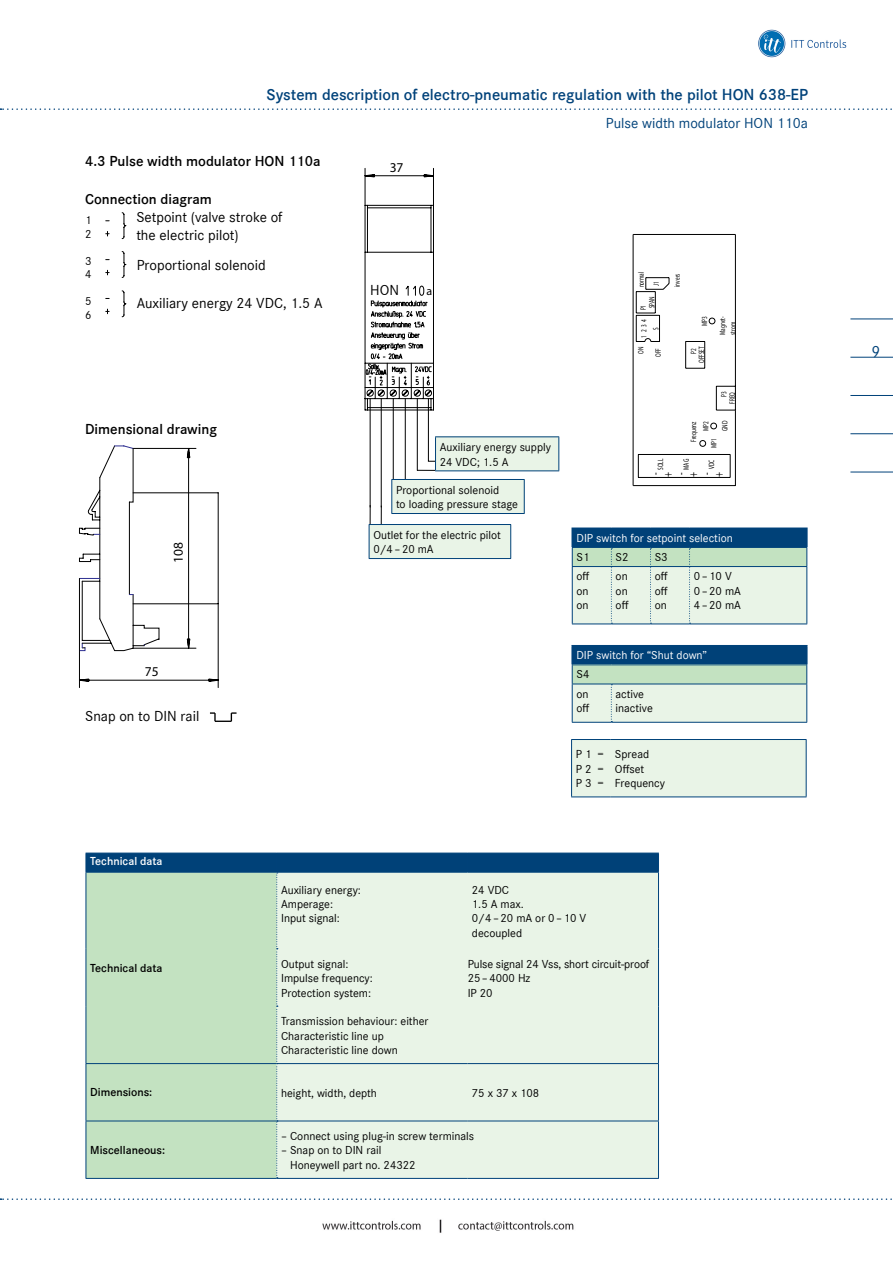
<style>
.page{position:relative;width:893px;height:1263px;background:#fff}
.page>*{position:absolute;margin:0;border:0;box-sizing:border-box;transform-origin:0 0}
.t1{font:700 16.5px "Corporate S";color:#00427a}
.t2{font:16.5px "Corporate S";color:#00427a}
.t3{font:15px/18px "Corporate S";color:#000}
.t4{font:700 15px "Corporate S";color:#000}
.t5{font:15px "Corporate S";color:#00427a}
.t6{font:13.5px "Myriad Pro";color:#000}
.t7{font:12.45px/12.3px "Myriad Pro";color:#000;scale:.68 1}
.t8{font:12px/14.4px "Corporate S";color:#000}
.t9{font:12px "Corporate S";color:#fff}
.t10{font:700 12px "Corporate S";color:#000}
.t11{font:700 12px "Corporate S";color:#fff}
.t12{font:12px "Myriad Pro";color:#000}
.t13{font:7.8px/8.1px "Myriad Pro";color:#000;scale:.67 1}
</style>
<div class="page">
<hr style="left:850px;top:319px;width:43px;height:1px;background:#00427a">
<hr style="left:850px;top:357px;width:43px;height:1px;background:#00427a">
<hr style="left:850px;top:395px;width:43px;height:1px;background:#00427a">
<hr style="left:850px;top:433px;width:43px;height:1px;background:#00427a">
<hr style="left:850px;top:472px;width:43px;height:1px;background:#00427a">
<svg style="left:0;top:108px;width:892px;height:2px"></svg>
<svg style="left:0;top:1198px;width:892px;height:2px"></svg>
<svg style="left:105px;top:212px;width:21px;height:105px"></svg>
<svg style="left:632px;top:234px;width:104px;height:252px"></svg>
<svg style="left:364px;top:168px;width:76px;height:358px"></svg>
<svg style="left:79px;top:445px;width:140px;height:243px"></svg>
<svg style="left:210px;top:712px;width:27px;height:10px"></svg>
<div style="left:378px;top:255px;width:37px;height:26px;background:#fff"></div>
<div style="left:370px;top:284px;width:33px;height:16px;background:#fff"></div>
<div style="left:369px;top:524px;width:142px;height:34px;background:#e9f4e7"></div>
<hr style="left:369px;top:524px;width:142px;height:1px;background:#00427a">
<hr style="left:369px;top:525px;width:1px;height:33px;background:#00427a">
<hr style="left:369px;top:558px;width:142px;height:1px;background:#00427a">
<hr style="left:510px;top:525px;width:1px;height:33px;background:#00427a">
<div style="left:392px;top:479px;width:132px;height:34px;background:#e9f4e7"></div>
<hr style="left:391px;top:479px;width:134px;height:1px;background:#00427a">
<hr style="left:391px;top:480px;width:1px;height:33px;background:#00427a">
<hr style="left:391px;top:513px;width:134px;height:1px;background:#00427a">
<hr style="left:524px;top:480px;width:1px;height:33px;background:#00427a">
<div style="left:435px;top:437px;width:124px;height:34px;background:#e9f4e7"></div>
<hr style="left:435px;top:436px;width:124px;height:1px;background:#00427a">
<hr style="left:435px;top:437px;width:1px;height:33px;background:#00427a">
<hr style="left:435px;top:470px;width:124px;height:1px;background:#00427a">
<hr style="left:558px;top:437px;width:1px;height:33px;background:#00427a">
<hr style="left:571px;top:527px;width:40px;height:2px;background:#00427a">
<hr style="left:611px;top:527px;width:39px;height:2px;background:#00427a">
<hr style="left:650px;top:527px;width:40px;height:2px;background:#00427a">
<hr style="left:690px;top:527px;width:118px;height:2px;background:#00427a">
<hr style="left:572px;top:624px;width:39px;height:1px;background:#00427a">
<hr style="left:611px;top:624px;width:39px;height:1px;background:#00427a">
<hr style="left:650px;top:624px;width:40px;height:1px;background:#00427a">
<hr style="left:690px;top:624px;width:117px;height:1px;background:#00427a">
<svg style="left:571px;top:529px;width:237px;height:95px;background:#adc8c7"></svg>
<hr style="left:571px;top:645px;width:40px;height:1px;background:#00427a">
<hr style="left:611px;top:645px;width:196px;height:1px;background:#00427a">
<hr style="left:572px;top:722px;width:39px;height:1px;background:#00427a">
<hr style="left:611px;top:722px;width:196px;height:1px;background:#00427a">
<svg style="left:571px;top:646px;width:237px;height:76px;background:#a0bfbf"></svg>
<hr style="left:86px;top:1178px;width:191px;height:1px;background:#00427a">
<hr style="left:277px;top:1178px;width:191px;height:1px;background:#00427a">
<hr style="left:468px;top:1178px;width:191px;height:1px;background:#00427a">
<svg style="left:86px;top:853px;width:573px;height:325px;background:#cce1d3"></svg>
<hr style="left:658px;top:1121px;width:1px;height:57px;background:#00427a">
<div style="left:572px;top:740px;width:234px;height:56px;background:#e9f4e7"></div>
<hr style="left:571px;top:739px;width:40px;height:1px;background:#00427a">
<hr style="left:571px;top:740px;width:1px;height:56px;background:#00427a">
<hr style="left:611px;top:739px;width:195px;height:1px;background:#00427a">
<hr style="left:806px;top:740px;width:1px;height:56px;background:#00427a">
<hr style="left:571px;top:796px;width:40px;height:1px;background:#00427a">
<hr style="left:611px;top:796px;width:195px;height:1px;background:#00427a">
<img style="left:758px;top:29px;width:89px;height:29px">
<img style="left:322px;top:1219px;width:252px;height:14px">
<h1 class="t1" style="left:267px;top:82px;width:543px">System description of electro-pneumatic regulation with the pilot HON 638-EP</h1>
<p class="t4" style="left:85px;top:150px;width:237px">4.3 Pulse width modulator HON 110a</p>
<p class="t4" style="left:85px;top:188px;width:128px">Connection diagram</p>
<p class="t8" style="left:85px;top:213px;width:8px;line-height:13.5px">1<br>2</p>
<p class="t8" style="left:85px;top:253px;width:8px;line-height:13.5px">3<br>4</p>
<p class="t8" style="left:85px;top:294px;width:8px;line-height:13.5px">5<br>6</p>
<p class="t3" style="left:136px;top:207px;width:148px">Setpoint (valve stroke of the electric pilot)</p>
<p class="t3" style="left:137px;top:255px;width:130px">Proportional solenoid</p>
<p class="t3" style="left:137px;top:293px;width:187px">Auxiliary energy 24 VDC, 1.5 A</p>
<p class="t4" style="left:85px;top:418px;width:134px">Dimensional drawing</p>
<p class="t6" style="left:170px;top:563px;width:22px;rotate:-90deg">108</p>
<p class="t6" style="left:145px;top:663px;width:15px">75</p>
<p class="t3" style="left:85px;top:706px;width:116px">Snap on to DIN rail</p>
<p class="t11" style="left:90px;top:852px;width:74px">Technical data</p>
<p class="t6" style="left:390px;top:159px;width:15px">37</p>
<p class="t5" style="left:606px;top:112px;width:203px">Pulse width modulator HON 110a</p>
<p class="t3" style="left:370px;top:280px;width:30px">HON</p>
<p class="t12" style="left:426px;top:284px;width:7px">a</p>
<p class="t8" style="left:440px;top:439px;width:113px">Auxiliary energy supply<br>24 VDC; 1.5 A</p>
<p class="t8" style="left:396px;top:482px;width:124px">Proportional solenoid<br>to loading pressure stage</p>
<p class="t8" style="left:373px;top:527px;width:129px">Outlet for the electric pilot<br>0/4–20 mA</p>
<p class="t13" style="left:634px;top:287px;width:25px;line-height:15.1px;rotate:-90deg">normal<br>J1</p>
<p class="t13" style="left:673px;top:287px;width:21px;rotate:-90deg">invers</p>
<p class="t13" style="left:639px;top:310px;width:23px;line-height:8.6px;rotate:-90deg">P1<br>SPAN</p>
<p class="t13" style="left:640px;top:338px;width:29px;rotate:-90deg">1234</p>
<p class="t13" style="left:637px;top:354px;width:12px;rotate:-90deg">ON</p>
<p class="t13" style="left:654px;top:357px;width:14px;rotate:-90deg">OFF</p>
<p class="t13" style="left:652px;top:330px;width:5px;rotate:-90deg">S</p>
<p class="t13" style="left:700px;top:326px;width:16px;rotate:-90deg">MP3</p>
<p class="t13" style="left:689px;top:363px;width:26px;text-align:right;rotate:-90deg">P2<br>OFFSET</p>
<p class="t13" style="left:717px;top:335px;width:29px;line-height:10.5px;rotate:-90deg">Magnet&shy;strom</p>
<p class="t13" style="left:656px;top:470px;width:18px;rotate:-90deg">SOLL</p>
<p class="t7" style="left:649px;top:477px;width:9px;rotate:-90deg">- +</p>
<p class="t13" style="left:720px;top:404px;width:20px;text-align:right;rotate:-90deg">P3<br>FREQ</p>
<p class="t13" style="left:702px;top:431px;width:16px;rotate:-90deg">MP2</p>
<p class="t13" style="left:721px;top:431px;width:17px;rotate:-90deg">GND</p>
<p class="t13" style="left:689px;top:442px;width:32px;rotate:-90deg">Frequenz</p>
<p class="t13" style="left:710px;top:448px;width:16px;rotate:-90deg">MP1</p>
<p class="t13" style="left:682px;top:470px;width:18px;rotate:-90deg">MAG</p>
<p class="t7" style="left:675px;top:477px;width:9px;rotate:-90deg">- +</p>
<p class="t13" style="left:707px;top:469px;width:16px;rotate:-90deg">VDC</p>
<p class="t7" style="left:700px;top:477px;width:9px;rotate:-90deg">- +</p>
<p class="t9" style="left:576px;top:529px;width:158px">DIP switch for setpoint selection</p>
<p class="t8" style="left:576px;top:549px;width:14px">S1</p>
<p class="t8" style="left:616px;top:549px;width:14px">S2</p>
<p class="t8" style="left:655px;top:549px;width:14px">S3</p>
<p class="t8" style="left:576px;top:568px;width:14px;text-align:justify">off on on</p>
<p class="t8" style="left:616px;top:568px;width:14px;text-align:justify">on on off</p>
<p class="t8" style="left:655px;top:568px;width:14px;text-align:justify">off off on</p>
<p class="t8" style="left:694px;top:568px;width:49px">0–10 V<br>0–20 mA<br>4–20 mA</p>
<p class="t9" style="left:576px;top:647px;width:132px">DIP switch for “Shut down”</p>
<p class="t8" style="left:576px;top:664px;width:14px;line-height:19.2px">S4 on</p>
<p class="t8" style="left:576px;top:700px;width:14px">off</p>
<p class="t8" style="left:616px;top:685px;width:39px">active inactive</p>
<p class="t8" style="left:576px;top:746px;width:30px;text-align:justify">P 1 = P 2 = P 3 =</p>
<p class="t8" style="left:615px;top:746px;width:52px">Spread<br>Offset<br>Frequency</p>
<p class="t10" style="left:90px;top:959px;width:74px">Technical data</p>
<p class="t8" style="left:281px;top:881px;width:81px">Auxiliary energy:<br>Amperage:<br>Input signal:</p>
<p class="t8" style="left:472px;top:881px;width:116px">24 VDC<br>1.5 A max.<br>0/4–20 mA or 0–10 V decoupled</p>
<p class="t8" style="left:281px;top:956px;width:93px">Output signal:<br>Impulse frequency:<br>Protection system:</p>
<p class="t8" style="left:468px;top:956px;width:183px">Pulse signal 24 Vss, short circuit-proof<br>25–4000 Hz<br>IP 20</p>
<p class="t8" style="left:281px;top:1013px;width:149px">Transmission behaviour: either<br>Characteristic line up<br>Characteristic line down</p>
<p class="t10" style="left:90px;top:1083px;width:64px">Dimensions:</p>
<p class="t8" style="left:281px;top:1085px;width:97px">height, width, depth</p>
<p class="t8" style="left:472px;top:1085px;width:69px">75 x 37 x 108</p>
<p class="t10" style="left:90px;top:1141px;width:77px">Miscellaneous:</p>
<p class="t8" style="left:281px;top:1128px;width:195px">– Connect using plug-in screw terminals</p>
<p class="t8" style="left:290px;top:1142px;width:127px;text-indent:-9px">– Snap on to DIN rail<br>Honeywell part no. 24322</p>
<h1 class="t2" style="left:871px;top:340px;width:10px">9</h1>
</div>
